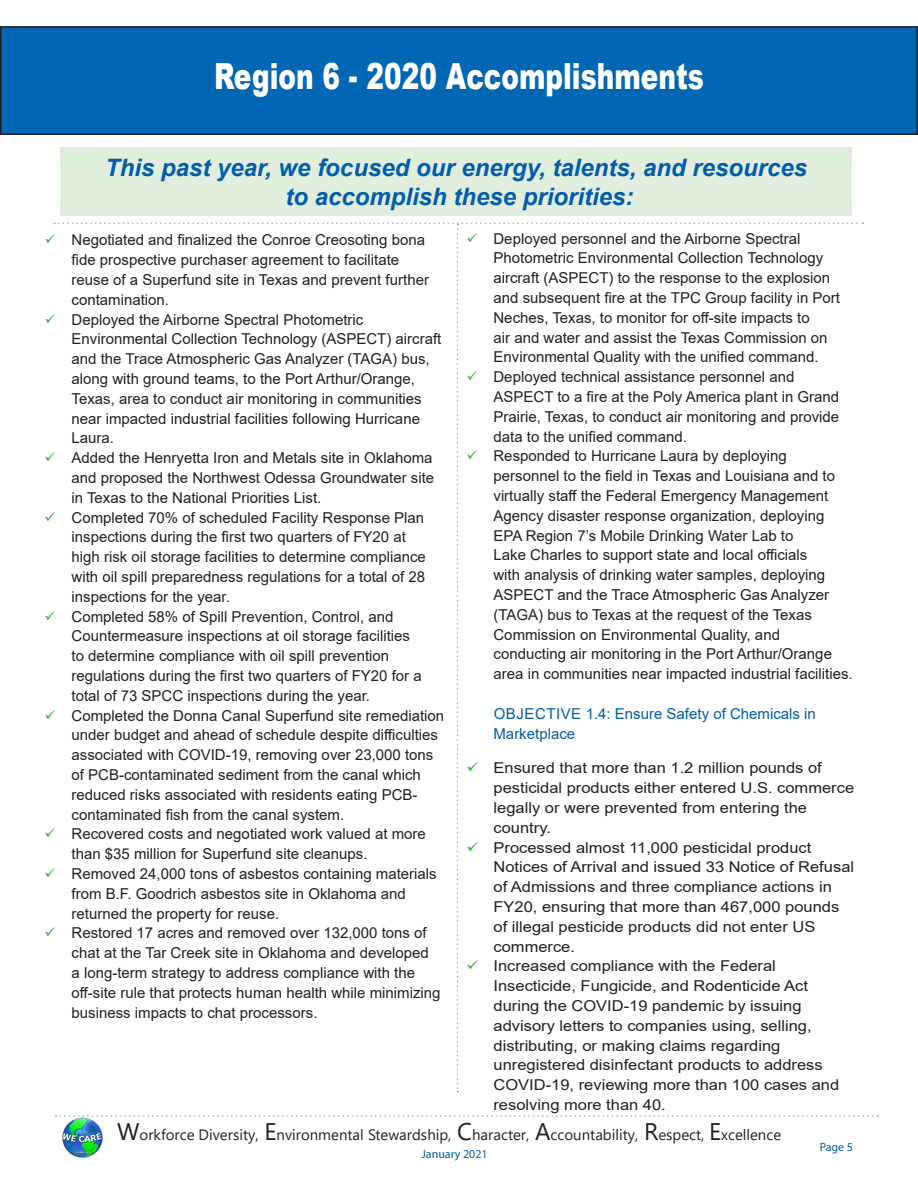
<style>
.page{position:relative;width:918px;height:1188px;background:#fff}
.page>*{position:absolute;margin:0;border:0;box-sizing:border-box;transform-origin:0 0}
.t1{font:900 36px "Arial";color:#fff;scale:.73 1}
.t2{font:italic 700 24px/28.8px "Arial";color:#015dab;text-align:center}
.t3{font:15px/19.8px "Arial";color:#231f20}
.t4{font:15px/19.8px "Arial";color:#231f20;scale:1.1 1}
.t5{font:15px "Segoe UI";color:#231f20}
.t6{font:15px/19.8px "Arial";color:#015dab}
.t7{font:12px "Myriad Pro";color:#015dab}
.s1{font-size:24px}
</style>
<div class="page">
<div style="left:1px;top:27px;width:916px;height:107px;background:#0166b3"></div>
<div style="left:0;top:26px;width:918px;height:109px;border:2px solid #231f20"></div>
<div style="left:60px;top:148px;width:792px;height:68px;background:#e1eedd"></div>
<svg style="left:56px;top:1115px;width:823px;height:2px"></svg>
<img style="left:62px;top:1116px;width:40px;height:42px">
<p class="t1" style="left:214px;top:50px;width:673px">Region 6 - 2020 Accomplishments</p>
<p class="t2" style="left:105px;top:154px;width:704px">This past year, we focused our energy, talents, and resources to accomplish these priorities:</p>
<p class="t3" style="left:494px;top:228px;width:348px">Deployed personnel and the Airborne Spectral Photometric Environmental Collection Technology aircraft (ASPECT) to the response to the explosion and subsequent fire at the TPC Group facility in Port Neches, Texas, to monitor for off-site impacts to<br>air and water and assist the Texas Commission on Environmental Quality with the unified command.</p>
<p class="t3" style="left:494px;top:367px;width:347px">Deployed technical assistance personnel and ASPECT to a fire at the Poly America plant in Grand Prairie, Texas, to conduct air monitoring and provide data to the unified command.</p>
<p class="t3" style="left:494px;top:446px;width:361px">Responded to Hurricane Laura by deploying personnel to the field in Texas and Louisiana and to virtually staff the Federal Emergency Management Agency disaster response organization, deploying EPA Region 7’s Mobile Drinking Water Lab to<br>Lake Charles to support state and local officials<br>with analysis of drinking water samples, deploying ASPECT and the Trace Atmospheric Gas Analyzer (TAGA) bus to Texas at the request of the Texas Commission on Environmental Quality, and conducting air monitoring in the Port Arthur/Orange area in communities near impacted industrial facilities.</p>
<p class="t6" style="left:494px;top:704px;width:324px">OBJECTIVE 1.4: Ensure Safety of Chemicals in<br>Marketplace</p>
<p class="t4" style="left:494px;top:758px;width:329px">Ensured that more than 1.2 million pounds of pesticidal products either entered U.S. commerce legally or were prevented from entering the country.</p>
<p class="t4" style="left:494px;top:837px;width:329px">Processed almost 11,000 pesticidal product Notices of Arrival and issued 33 Notice of Refusal of Admissions and three compliance actions in FY20, ensuring that more than 467,000 pounds of illegal pesticide products did not enter US commerce.</p>
<p class="t4" style="left:494px;top:956px;width:316px">Increased compliance with the Federal Insecticide, Fungicide, and Rodenticide Act during the COVID-19 pandemic by issuing advisory letters to companies using, selling, distributing, or making claims regarding unregistered disinfectant products to address COVID-19, reviewing more than 100 cases and resolving more than 40.</p>
<p class="t7" style="left:820px;top:1140px;width:35px">Page 5</p>
<p class="t3" style="left:72px;top:230px;width:359px">Negotiated and finalized the Conroe Creosoting bona fide prospective purchaser agreement to facilitate reuse of a Superfund site in Texas and prevent further contamination.</p>
<p class="t3" style="left:72px;top:309px;width:371px">Deployed the Airborne Spectral Photometric Environmental Collection Technology (ASPECT) aircraft and the Trace Atmospheric Gas Analyzer (TAGA) bus, along with ground teams, to the Port Arthur/Orange, Texas, area to conduct air monitoring in communities near impacted industrial facilities following Hurricane Laura.</p>
<p class="t3" style="left:72px;top:448px;width:364px;text-align:justify">Added the Henryetta Iron and Metals site in Oklahoma and proposed the Northwest Odessa Groundwater site in Texas to the National Priorities List.</p>
<p class="t3" style="left:72px;top:507px;width:356px">Completed 70% of scheduled Facility Response Plan inspections during the first two quarters of FY20 at high risk oil storage facilities to determine compliance with oil spill preparedness regulations for a total of 28 inspections for the year.</p>
<p class="t3" style="left:72px;top:606px;width:352px">Completed 58% of Spill Prevention, Control, and Countermeasure inspections at oil storage facilities to determine compliance with oil spill prevention regulations during the first two quarters of FY20 for a total of 73 SPCC inspections during the year.</p>
<p class="t3" style="left:72px;top:705px;width:374px">Completed the Donna Canal Superfund site remediation under budget and ahead of schedule despite difficulties associated with COVID-19, removing over 23,000 tons of PCB-contaminated sediment from the canal which reduced risks associated with residents eating PCB&shy;contaminated fish from the canal system.</p>
<p class="t3" style="left:72px;top:824px;width:356px">Recovered costs and negotiated work valued at more than $35 million for Superfund site cleanups.</p>
<p class="t3" style="left:72px;top:864px;width:367px">Removed 24,000 tons of asbestos containing materials from B.F. Goodrich asbestos site in Oklahoma and returned the property for reuse.</p>
<p class="t3" style="left:72px;top:923px;width:370px">Restored 17 acres and removed over 132,000 tons of chat at the Tar Creek site in Oklahoma and developed a long-term strategy to address compliance with the off-site rule that protects human health while minimizing business impacts to chat processors.</p>
<p class="t5" style="left:117px;top:1120px;width:666px"><span class="s1">W</span>orkforce Diversity, <span class="s1">E</span>nvironmental Stewardship, <span class="s1">C</span>haracter, <span class="s1">A</span>ccountability, <span class="s1">R</span>espect, <span class="s1">E</span>xcellence</p>
<p class="t7" style="left:421px;top:1147px;width:68px">January 2021</p>
</div>
